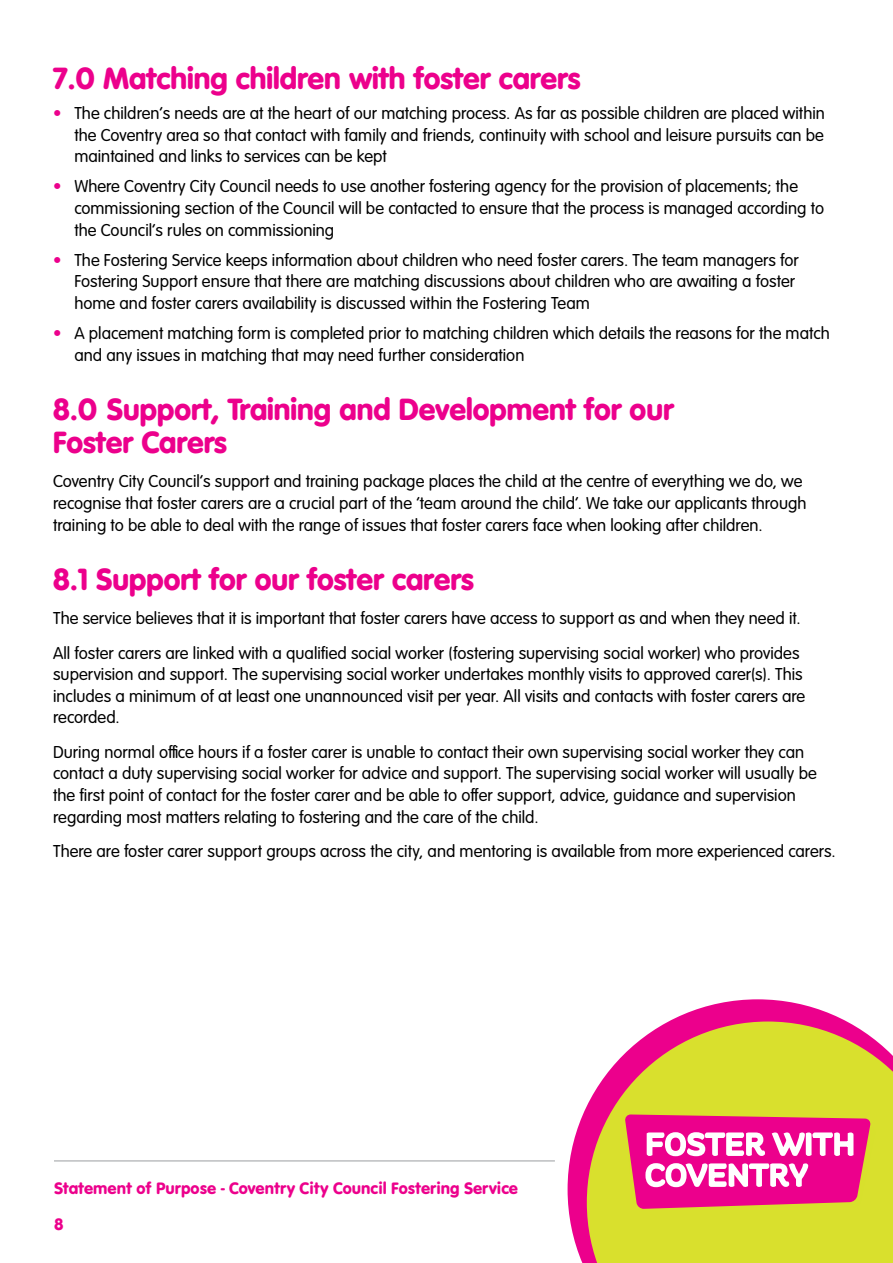
<style>
.page{position:relative;width:893px;height:1263px;background:#fff}
.page>*{position:absolute;margin:0;border:0;box-sizing:border-box;transform-origin:0 0}
.t1{font:900 30px/33px "VAG Rounded Std";color:#ec008c}
.t2{font:28.65px "St Ryde";letter-spacing:.02em;color:#fff;scale:1.06 1}
.t3{font:300 18px/21.6px "VAG Rundschrift D";color:#000}
.t4{font:17.25px "VAG Rundschrift D";color:#ec008c}
.s1{color:#ec008c}
</style>
<div class="page">
<svg style="left:568px;top:999px;width:278px;height:264px"></svg>
<svg style="left:587px;top:1021px;width:306px;height:242px;background:#dec747"></svg>
<svg style="left:625px;top:1111px;width:250px;height:98px;background:#e8227d"></svg>
<hr style="left:54px;top:1160px;width:501px;height:2px;background:#bcbec0">
<h1 class="t1" style="left:53px;top:63px;width:529px">7.0 Matching children with foster carers</h1>
<p class="t3" style="left:74px;top:103px;width:752px;text-align:justify;text-indent:-21px"><span class="s1">•</span> The children’s needs are at the heart of our matching process. As far as possible children are placed within the Coventry area so that contact with family and friends, continuity with school and leisure pursuits can be maintained and links to services can be kept</p>
<p class="t3" style="left:74px;top:176px;width:751px;text-indent:-21px"><span class="s1">•</span> Where Coventry City Council needs to use another fostering agency for the provision of placements; the commissioning section of the Council will be contacted to ensure that the process is managed according to the Council’s rules on commissioning</p>
<p class="t3" style="left:74px;top:249px;width:726px;text-indent:-21px"><span class="s1">•</span> The Fostering Service keeps information about children who need foster carers. The team managers for<br>Fostering Support ensure that there are matching discussions about children who are awaiting a foster home and foster carers availability is discussed within the Fostering Team</p>
<p class="t3" style="left:74px;top:323px;width:757px;text-indent:-21px"><span class="s1">•</span> A placement matching form is completed prior to matching children which details the reasons for the match and any issues in matching that may need further consideration</p>
<h1 class="t1" style="left:53px;top:394px;width:622px">8.0 Support, Training and Development for our<br>Foster Carers</h1>
<p class="t3" style="left:53px;top:471px;width:755px">Coventry City Council’s support and training package places the child at the centre of everything we do, we recognise that foster carers are a crucial part of the ‘team around the child’. We take our applicants through training to be able to deal with the range of issues that foster carers face when looking after children.</p>
<h1 class="t1" style="left:53px;top:564px;width:422px">8.1 Support for our foster carers</h1>
<p class="t3" style="left:53px;top:601px;width:749px;line-height:34.3px">The service believes that it is important that foster carers have access to support as and when they need it.<br>All foster carers are linked with a qualified social worker (fostering supervising social worker) who provides</p>
<p class="t3" style="left:53px;top:664px;width:754px">supervision and support. The supervising social worker undertakes monthly visits to approved carer(s). This includes a minimum of at least one unannounced visit per year. All visits and contacts with foster carers are recorded.</p>
<p class="t3" style="left:53px;top:741px;width:765px">During normal office hours if a foster carer is unable to contact their own supervising social worker they can contact a duty supervising social worker for advice and support. The supervising social worker will usually be the first point of contact for the foster carer and be able to offer support, advice, guidance and supervision regarding most matters relating to fostering and the care of the child.</p>
<p class="t3" style="left:53px;top:840px;width:784px">There are foster carer support groups across the city, and mentoring is available from more experienced carers.</p>
<p class="t4" style="left:54px;top:1178px;width:466px">Statement of Purpose - Coventry City Council Fostering Service</p>
<p class="t4" style="left:54px;top:1214px;width:11px">8</p>
<h2 class="t2" style="left:645px;top:1127px;width:199px">FOSTER WITH</h2>
<h2 class="t2" style="left:645px;top:1158px;width:155px">COVENTRY</h2>
</div>
